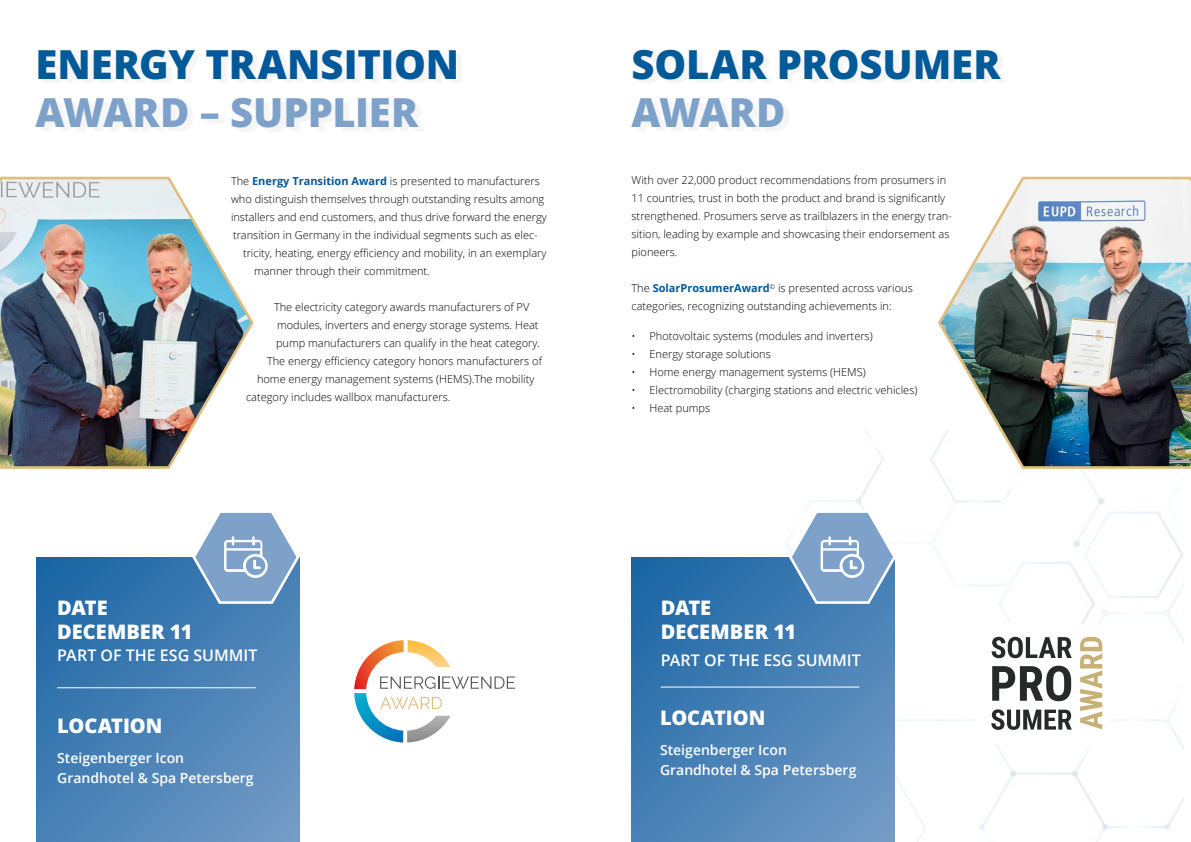
<style>
.page{position:relative;width:1191px;height:842px;background:#fff}
.page>*{position:absolute;margin:0;border:0;box-sizing:border-box;transform-origin:0 0}
.t1{font:800 40px/48px "Open Sans";letter-spacing:-.005em;color:#7da1c9}
.t2{font:800 40px "Open Sans";letter-spacing:-.005em;color:#025a99}
.t3{font:800 20px/24px "Open Sans";letter-spacing:-.005em;color:#fff}
.t4{font:600 16px "Open Sans";letter-spacing:-.005em;color:#fff}
.t5{font:600 14px/20px "Open Sans";color:#fff}
.t6{font:300 11px/18px "Open Sans";color:#000}
.s1{color:#025a99}
.s2{color:#01589a}
.s3{font-weight:700;color:#01589a}
</style>
<div class="page">
<img style="left:785px;top:431px;width:398px;height:411px">
<svg style="left:632px;top:557px;width:262px;height:285px;background:#4780b5"></svg>
<svg style="left:36px;top:557px;width:263px;height:285px;background:#4680b5"></svg>
<img style="left:0;top:176px;width:254px;height:293px">
<img style="left:936px;top:176px;width:255px;height:294px">
<svg style="left:354px;top:640px;width:161px;height:102px"></svg>
<svg style="left:975px;top:624px;width:133px;height:119px"></svg>
<hr style="left:660px;top:686px;width:199px;height:1px;background:#fff">
<hr style="left:57px;top:687px;width:199px;height:1px;background:#fff">
<svg style="left:787px;top:508px;width:110px;height:97px"></svg>
<svg style="left:191px;top:512px;width:109px;height:93px"></svg>
<h1 class="t1" style="left:35px;top:40px;width:425px"><span class="s1">ENERGY</span> <span class="s2">TRANSITION<br></span>AWARD – SUPPLIER</h1>
<p class="t6" style="left:231px;top:172px;width:310px">The <span class="s3">Energy Transition Award</span> is presented to manufacturers</p>
<p class="t6" style="left:231px;top:190px;width:315px">who distinguish themselves through outstanding results among</p>
<p class="t6" style="left:231px;top:208px;width:317px">installers and end customers, and thus drive forward the energy</p>
<p class="t6" style="left:233px;top:226px;width:306px">transition in Germany in the individual segments such as elec-</p>
<p class="t6" style="left:243px;top:244px;width:305px">tricity, heating, energy efficiency and mobility, in an exemplary</p>
<p class="t6" style="left:254px;top:262px;width:177px">manner through their commitment.</p>
<p class="t6" style="left:274px;top:298px;width:257px">The electricity category awards manufacturers of PV</p>
<p class="t6" style="left:277px;top:316px;width:263px">modules, inverters and energy storage systems. Heat</p>
<p class="t6" style="left:276px;top:334px;width:265px">pump manufacturers can qualify in the heat category.</p>
<p class="t6" style="left:267px;top:352px;width:276px">The energy efficiency category honors manufacturers of</p>
<p class="t6" style="left:257px;top:370px;width:279px">home energy management systems (HEMS).The mobility</p>
<p class="t6" style="left:246px;top:388px;width:206px">category includes wallbox manufacturers.</p>
<h2 class="t3" style="left:57px;top:595px;width:137px">DATE<br>DECEMBER 11</h2>
<h3 class="t4" style="left:57px;top:644px;width:202px">PART OF THE ESG SUMMIT</h3>
<h2 class="t3" style="left:57px;top:713px;width:107px">LOCATION</h2>
<p class="t5" style="left:57px;top:747px;width:198px">Steigenberger Icon<br>Grandhotel &amp; Spa Petersberg</p>
<h1 class="t2" style="left:631px;top:37px;width:370px">SOLAR PROSUMER</h1>
<h1 class="t1" style="left:631px;top:88px;width:155px">AWARD</h1>
<p class="t6" style="left:631px;top:171px;width:322px">With over 22,000 product recommendations from prosumers in 11 countries, trust in both the product and brand is significantly strengthened. Prosumers serve as trailblazers in the energy tran&shy;sition, leading by example and showcasing their endorsement as pioneers.</p>
<p class="t6" style="left:631px;top:279px;width:283px">The <span class="s3">SolarProsumerAward</span><sup>©</sup> is presented across various categories, recognizing outstanding achievements in:</p>
<p class="t6" style="left:631px;top:327px;width:243px">• Photovoltaic systems (modules and inverters)</p>
<p class="t6" style="left:631px;top:345px;width:141px">• Energy storage solutions</p>
<p class="t6" style="left:631px;top:363px;width:236px">• Home energy management systems (HEMS)</p>
<p class="t6" style="left:631px;top:381px;width:287px">• Electromobility (charging stations and electric vehicles)</p>
<p class="t6" style="left:631px;top:399px;width:80px">• Heat pumps</p>
<h2 class="t3" style="left:660px;top:595px;width:137px">DATE<br>DECEMBER 11</h2>
<h3 class="t4" style="left:660px;top:649px;width:202px">PART OF THE ESG SUMMIT</h3>
<h2 class="t3" style="left:660px;top:705px;width:107px">LOCATION</h2>
<p class="t5" style="left:660px;top:739px;width:198px">Steigenberger Icon<br>Grandhotel &amp; Spa Petersberg</p>
</div>
